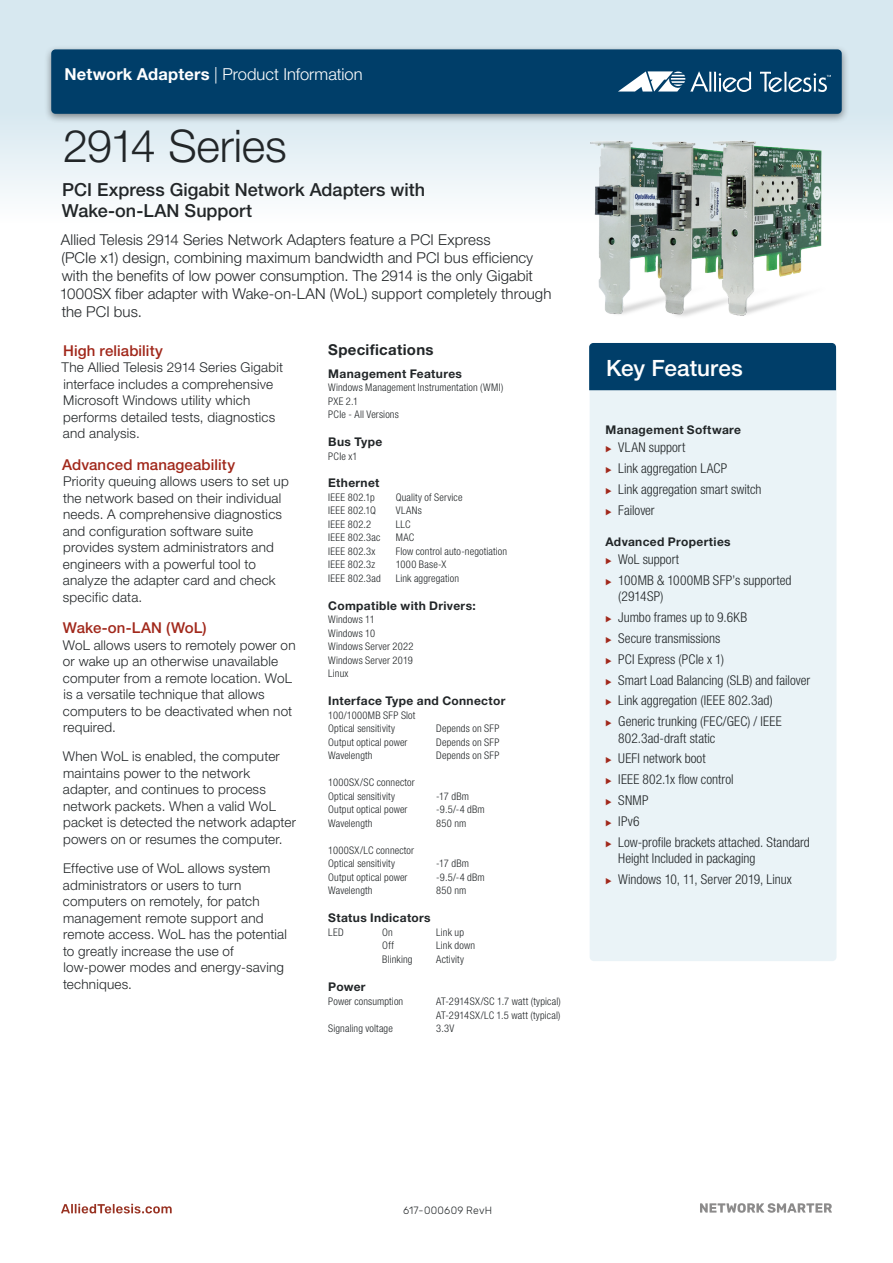
<style>
.page{position:relative;width:893px;height:1263px;background:#fff}
.page>*{position:absolute;margin:0;border:0;box-sizing:border-box;transform-origin:0 0}
.t1{font:300 45px "Helvetica Neue";letter-spacing:-.005em;color:#222628}
.t2{font:500 22.5px "Helvetica Neue";color:#fff}
.t3{font:500 18px/21px "Helvetica Neue";color:#222628}
.t4{font:300 16.5px "Helvetica Neue";color:#fff}
.t5{font:300 15px/18px "Helvetica Neue";letter-spacing:.005em;color:#222628}
.t6{font:500 15px "Helvetica Neue";letter-spacing:.005em;color:#a1281b}
.t7{font:700 15px "Helvetica Neue";letter-spacing:.02em;color:#222628}
.t8{font:300 13.5px/16.5px "Helvetica Neue";letter-spacing:.015em;color:#222628}
.t9{font:300 condensed 13.5px/20.9px "Helvetica Neue";color:#222628}
.t10{font:700 12px "Helvetica Neue";letter-spacing:.03em;color:#222628}
.t11{font:300 condensed 10.5px/13.5px "Helvetica Neue";letter-spacing:.015em;color:#222628}
.t12{font:300 10.5px "Rubik";letter-spacing:.025em;color:#24282a}
.t13{font:300 10.5px "Allied Telesis";color:#a1281b}
.s1{font-weight:700}
.s2{font-family:"Allied Telesis";font-stretch:normal;font-size:10.5px;color:#a1281b}
</style>
<div class="page">
<div style="left:590px;top:390px;width:246px;height:571px;background:#eaf3f7"></div>
<div style="left:589px;top:343px;width:247px;height:47px;background:#003e69"></div>
<div style="left:0;top:0;width:893px;height:223px;background:linear-gradient(to bottom,#cde2ec,#f4f8fb)"></div>
<div style="left:43px;top:44px;width:807px;height:80px;background:#231f20;opacity:.5"></div>
<div style="left:51px;top:49px;width:791px;height:65px;background:#003e69;border-radius:4px"></div>
<svg style="left:760px;top:72px;width:71px;height:21px"></svg>
<svg style="left:618px;top:71px;width:133px;height:22px"></svg>
<svg style="left:61px;top:1204px;width:111px;height:9px"></svg>
<svg style="left:700px;top:1203px;width:132px;height:10px"></svg>
<img style="left:518px;top:121px;width:375px;height:196px">
<p class="t4" style="left:65px;top:64px;width:300px"><span class="s1">Network Adapters</span> | Product Information</p>
<h1 class="t1" style="left:63px;top:118px;width:225px">2914 Series</h1>
<h3 class="t3" style="left:62px;top:179px;width:365px">PCI Express Gigabit Network Adapters with<br>Wake-on-LAN Support</h3>
<p class="t5" style="left:60px;top:230px;width:493px">Allied Telesis 2914 Series Network Adapters feature a PCI Express<br>(PCIe x1) design, combining maximum bandwidth and PCI bus efficiency with the benefits of low power consumption. The 2914 is the only Gigabit 1000SX fiber adapter with Wake-on-LAN (WoL) support completely through the PCI bus.</p>
<p class="t6" style="left:63px;top:341px;width:101px">High reliability</p>
<p class="t8" style="left:62px;top:359px;width:223px">The Allied Telesis 2914 Series Gigabit interface includes a comprehensive<br>Microsoft Windows utility which performs detailed tests, diagnostics and analysis.</p>
<p class="t6" style="left:62px;top:455px;width:174px">Advanced manageability</p>
<p class="t8" style="left:63px;top:473px;width:227px">Priority queuing allows users to set up the network based on their individual needs. A comprehensive diagnostics and configuration software suite provides system administrators and engineers with a powerful tool to analyze the adapter card and check specific data.</p>
<p class="t6" style="left:63px;top:619px;width:145px">Wake-on-LAN (WoL)</p>
<p class="t8" style="left:63px;top:636px;width:234px">WoL allows users to remotely power on or wake up an otherwise unavailable computer from a remote location. WoL is a versatile technique that allows computers to be deactivated when not required.</p>
<p class="t8" style="left:63px;top:748px;width:235px">When WoL is enabled, the computer maintains power to the network adapter, and continues to process network packets. When a valid WoL packet is detected the network adapter powers on or resumes the computer.</p>
<p class="t8" style="left:63px;top:860px;width:226px">Effective use of WoL allows system administrators or users to turn computers on remotely, for patch management remote support and remote access. WoL has the potential to greatly increase the use of low-power modes and energy-saving techniques.</p>
<p class="t7" style="left:328px;top:340px;width:107px">Specifications</p>
<p class="t10" style="left:328px;top:366px;width:135px">Management Features</p>
<p class="t11" style="left:328px;top:381px;width:177px">Windows Management Instrumentation (WMI)<br>PXE 2.1<br>PCIe - All Versions</p>
<p class="t10" style="left:328px;top:434px;width:56px">Bus Type</p>
<p class="t11" style="left:328px;top:449px;width:31px">PCIe x1</p>
<p class="t10" style="left:328px;top:476px;width:53px">Ethernet</p>
<p class="t11" style="left:328px;top:490px;width:48px">IEEE 802.1p</p>
<p class="t11" style="left:396px;top:490px;width:68px">Quality of Service</p>
<p class="t11" style="left:328px;top:504px;width:49px">IEEE 802.1Q</p>
<p class="t11" style="left:396px;top:504px;width:28px">VLANs</p>
<p class="t11" style="left:328px;top:517px;width:45px">IEEE 802.2</p>
<p class="t11" style="left:396px;top:517px;width:16px">LLC</p>
<p class="t11" style="left:328px;top:531px;width:54px">IEEE 802.3ac</p>
<p class="t11" style="left:396px;top:531px;width:20px">MAC</p>
<p class="t11" style="left:328px;top:544px;width:49px">IEEE 802.3x</p>
<p class="t11" style="left:396px;top:544px;width:113px">Flow control auto-negotiation</p>
<p class="t11" style="left:328px;top:558px;width:48px">IEEE 802.3z</p>
<p class="t11" style="left:396px;top:558px;width:52px">1000 Base-X</p>
<p class="t11" style="left:328px;top:571px;width:54px">IEEE 802.3ad</p>
<p class="t11" style="left:396px;top:571px;width:65px">Link aggregation</p>
<p class="t10" style="left:328px;top:598px;width:149px">Compatible with Drivers:</p>
<p class="t11" style="left:328px;top:613px;width:87px">Windows 11<br>Windows 10<br>Windows Server 2022<br>Windows Server 2019<br>Linux</p>
<p class="t10" style="left:328px;top:693px;width:179px">Interface Type and Connector</p>
<p class="t11" style="left:328px;top:708px;width:89px">100/1000MB SFP Slot<br>Optical sensitivity</p>
<p class="t11" style="left:436px;top:722px;width:65px">Depends on SFP</p>
<p class="t11" style="left:328px;top:735px;width:81px">Output optical power</p>
<p class="t11" style="left:436px;top:735px;width:65px">Depends on SFP</p>
<p class="t11" style="left:328px;top:749px;width:46px">Wavelength</p>
<p class="t11" style="left:436px;top:749px;width:65px">Depends on SFP</p>
<p class="t11" style="left:328px;top:776px;width:88px">1000SX/SC connector<br>Optical sensitivity</p>
<p class="t11" style="left:436px;top:789px;width:34px">-17 dBm</p>
<p class="t11" style="left:328px;top:803px;width:81px">Output optical power</p>
<p class="t11" style="left:436px;top:803px;width:50px">-9.5/-4 dBm</p>
<p class="t11" style="left:328px;top:816px;width:46px">Wavelength</p>
<p class="t11" style="left:436px;top:816px;width:32px">850 nm</p>
<p class="t11" style="left:328px;top:843px;width:87px">1000SX/LC connector<br>Optical sensitivity</p>
<p class="t11" style="left:436px;top:857px;width:34px">-17 dBm</p>
<p class="t11" style="left:328px;top:870px;width:81px">Output optical power</p>
<p class="t11" style="left:436px;top:870px;width:50px">-9.5/-4 dBm</p>
<p class="t11" style="left:328px;top:884px;width:46px">Wavelength</p>
<p class="t11" style="left:436px;top:884px;width:32px">850 nm</p>
<p class="t10" style="left:328px;top:910px;width:104px">Status Indicators</p>
<p class="t11" style="left:328px;top:925px;width:17px">LED</p>
<p class="t11" style="left:382px;top:925px;width:12px">On</p>
<p class="t11" style="left:436px;top:925px;width:29px">Link up</p>
<p class="t11" style="left:382px;top:939px;width:13px">Off</p>
<p class="t11" style="left:436px;top:939px;width:40px">Link down</p>
<p class="t11" style="left:382px;top:952px;width:32px">Blinking</p>
<p class="t11" style="left:436px;top:952px;width:29px">Activity</p>
<p class="t10" style="left:328px;top:980px;width:39px">Power</p>
<p class="t11" style="left:328px;top:994px;width:77px">Power consumption</p>
<p class="t11" style="left:436px;top:994px;width:126px">AT-2914SX/SC 1.7 watt (typical)<br>AT-2914SX/LC 1.5 watt (typical)</p>
<p class="t11" style="left:328px;top:1021px;width:66px">Signaling voltage</p>
<p class="t11" style="left:436px;top:1021px;width:20px">3.3V</p>
<h2 class="t2" style="left:606px;top:354px;width:138px">Key Features</h2>
<p class="t10" style="left:605px;top:422px;width:137px">Management Software</p>
<p class="t9" style="left:605px;top:437px;width:81px"><span class="s2">ۼ</span> VLAN support</p>
<p class="t9" style="left:605px;top:458px;width:123px"><span class="s2">ۼ</span> Link aggregation LACP</p>
<p class="t9" style="left:605px;top:478px;width:158px"><span class="s2">ۼ</span> Link aggregation smart switch</p>
<p class="t9" style="left:618px;top:499px;width:38px">Failover</p>
<p class="t13" style="left:605px;top:503px;width:8px">ۼ</p>
<p class="t10" style="left:605px;top:534px;width:127px">Advanced Properties</p>
<p class="t9" style="left:605px;top:549px;width:188px"><span class="s2">ۼ</span> WoL support<br><span class="s2">ۼ</span> 100MB &amp; 1000MB SFP’s supported</p>
<p class="t9" style="left:605px;top:586px;width:206px;text-indent:13px">(2914SP)<br><span class="s2">ۼ</span> Jumbo frames up to 9.6KB<br><span class="s2">ۼ</span> Secure transmissions<br><span class="s2">ۼ</span> PCI Express (PCIe x 1)<br><span class="s2">ۼ</span> Smart Load Balancing (SLB) and failover <span class="s2">ۼ</span> Link aggregation (IEEE 802.3ad)<br><span class="s2">ۼ</span> Generic trunking (FEC/GEC) / IEEE</p>
<p class="t9" style="left:618px;top:727px;width:99px">802.3ad-draft static</p>
<p class="t9" style="left:605px;top:748px;width:102px"><span class="s2">ۼ</span> UEFI network boot</p>
<p class="t9" style="left:605px;top:769px;width:130px"><span class="s2">ۼ</span> IEEE 802.1x flow control</p>
<p class="t9" style="left:618px;top:790px;width:32px">SNMP</p>
<p class="t13" style="left:605px;top:793px;width:8px">ۼ</p>
<p class="t9" style="left:618px;top:810px;width:23px">IPv6</p>
<p class="t13" style="left:605px;top:814px;width:8px">ۼ</p>
<p class="t9" style="left:618px;top:833px;width:193px;line-height:16.5px;text-indent:-13px"><span class="s2">ۼ</span> Low-profile brackets attached. Standard<br>Height Included in packaging</p>
<p class="t9" style="left:605px;top:869px;width:188px"><span class="s2">ۼ</span> Windows 10, 11, Server 2019, Linux</p>
<p class="t12" style="left:403px;top:1204px;width:91px">617-000609 RevH</p>
</div>
